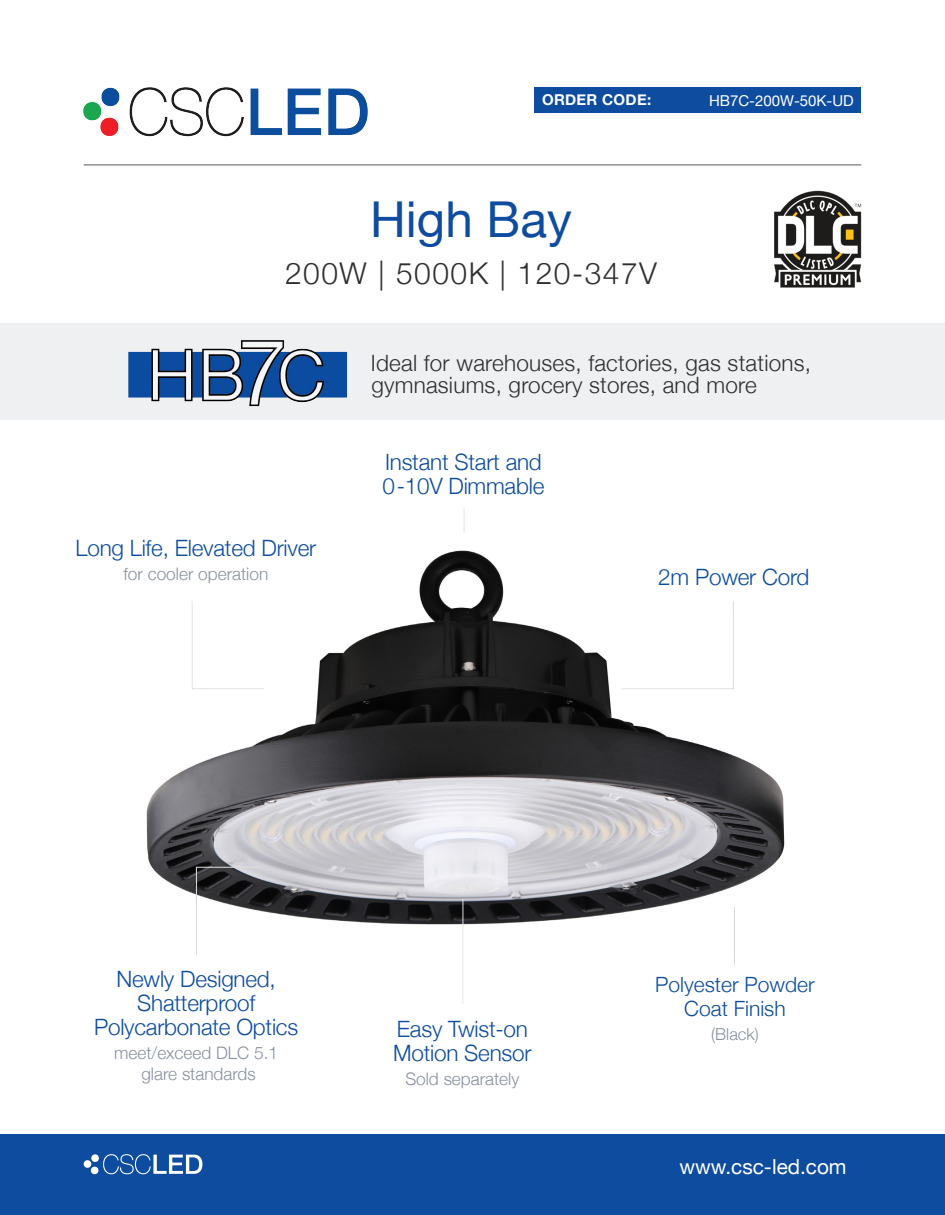
<style>
.page{position:relative;width:945px;height:1215px;background:#fff}
.page>*{position:absolute;margin:0;border:0;box-sizing:border-box;transform-origin:0 0}
.t1{font:49.5px "Helvetica Neue";color:#0d4c9f}
.t2{font:300 30px "Helvetica Neue";letter-spacing:.05em;color:#2e2f2e}
.t3{font:300 22.5px/24px "Helvetica Neue";letter-spacing:-.01em;color:#0d4c9f}
.t4{font:300 22.5px/22.5px "Helvetica Neue";letter-spacing:.01em;color:#2e2f2e}
.t5{font:300 21px/24px "Helvetica Neue";color:#0d4c9f;text-align:center}
.t6{font:20.7px "Helvetica Neue";color:#fff}
.t7{font:300 17.25px/21px "Helvetica Neue";color:#8891a0;text-align:center}
.t8{font:300 16.5px "Helvetica Neue";color:#8891a0}
.t9{font:15px "Helvetica Neue";color:#fff}
.t10{font:700 15px "Helvetica Neue";letter-spacing:.02em;color:#fff}
.s1{font-size:17.25px}
</style>
<div class="page">
<img style="left:146px;top:550px;width:639px;height:375px">
<div style="left:0;top:1134px;width:945px;height:81px;background:#0d4c9f"></div>
<svg style="left:103px;top:1154px;width:99px;height:20px"></svg>
<div style="left:91px;top:1154px;width:8px;height:8px;background:#fff;border-radius:4px"></div>
<div style="left:91px;top:1167px;width:7px;height:7px;background:#fff;border-radius:4px"></div>
<div style="left:84px;top:1160px;width:7px;height:8px;background:#fff;border-radius:4px"></div>
<img style="left:83px;top:87px;width:285px;height:50px">
<div style="left:535px;top:87px;width:326px;height:26px;background:#0d4c9f"></div>
<hr style="left:84px;top:164px;width:777px;height:2px;background:#818183">
<div style="left:0;top:323px;width:944px;height:97px;background:#eff0f2"></div>
<div style="left:191px;top:600px;width:75px;height:90px;background:#fff"></div>
<hr style="left:462px;top:897px;width:4px;height:108px;background:#fff;opacity:.75">
<img style="left:774px;top:191px;width:88px;height:96px">
<div style="left:733px;top:905px;width:5px;height:61px;background:#fff;opacity:.75"></div>
<div style="left:620px;top:600px;width:115px;height:90px;background:#fff"></div>
<img style="left:128px;top:340px;width:219px;height:67px">
<hr style="left:463px;top:506px;width:4px;height:28px;background:#fff;opacity:.75">
<div style="left:195px;top:866px;width:66px;height:90px;background:#fff;opacity:.75"></div>
<p class="t10" style="left:542px;top:88px;width:111px">ORDER CODE:</p>
<p class="t9" style="left:709px;top:90px;width:146px">HB7C-200W-50K-UD</p>
<p class="t1" style="left:370px;top:184px;width:203px">High Bay</p>
<p class="t2" style="left:285px;top:249px;width:374px">200W | 5000K | 120-347V</p>
<p class="t4" style="left:371px;top:350px;width:442px">Ideal for warehouses, factories, gas stations, gymnasiums, grocery stores, and more</p>
<p class="t3" style="left:76px;top:534px;width:242px">Long Life, Elevated Driver</p>
<p class="t7" style="left:123px;top:562px;width:146px">for cooler operation</p>
<p class="t3" style="left:383px;top:448px;width:163px">Instant Start and<br>0-10V Dimmable</p>
<p class="t3" style="left:658px;top:564px;width:153px">2m Power Cord</p>
<p class="t3" style="left:94px;top:965px;width:206px;text-align:center">Newly Designed,<br>Shatterproof<br>Polycarbonate Optics</p>
<p class="t7" style="left:114px;top:1041px;width:165px">meet/exceed DLC 5.1 glare standards</p>
<p class="t5" style="left:655px;top:971px;width:161px">Polyester Powder<br>Coat Finish</p>
<p class="t3" style="left:397px;top:1015px;width:133px">Easy Twist-on</p>
<p class="t8" style="left:711px;top:1020px;width:49px"><span class="s1">(</span>Black)</p>
<p class="t3" style="left:393px;top:1039px;width:140px">Motion Sensor</p>
<p class="t7" style="left:405px;top:1067px;width:116px">Sold separately</p>
<p class="t6" style="left:680px;top:1152px;width:169px">www.csc-led.com</p>
</div>
